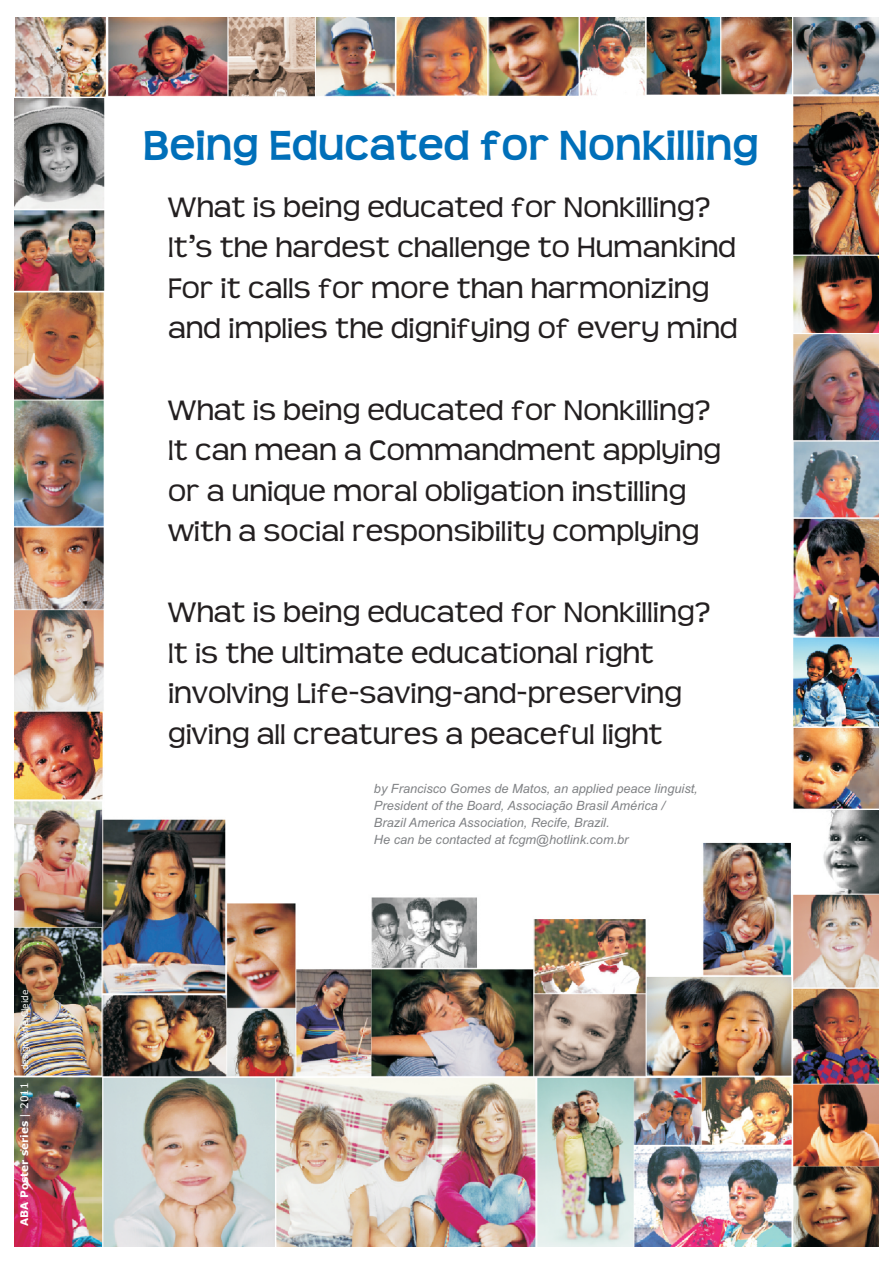
<style>
.page{position:relative;width:893px;height:1263px;background:#fff}
.page>*{position:absolute;margin:0;border:0;box-sizing:border-box;transform-origin:0 0}
.t1{font:700 43.8px "Teen";color:#006fb9}
.t2{font:31.2px/40.5px "Teen";color:#231f20}
.t3{font:italic 12.75px/17px "Arial";color:#808285}
.t4{font:700 10.5px "Verdana";color:#fff}
.s1{font-weight:400}
.s2{font-weight:400;font-size:9px}
</style>
<div class="page">
<img style="left:15px;top:17px;width:863px;height:1229px">
<p class="t4" style="left:20px;top:1226px;width:238px;rotate:-90deg">ABA Poster series <span class="s1">| 2011 |</span> <span class="s2">design Ane Cleide</span></p>
<h1 class="t1" style="left:143px;top:131px;width:617px">Being Educated for Nonkilling</h1>
<p class="t2" style="left:168px;top:189px;width:571px">What is being educated for Nonkilling?<br>It’s the hardest challenge to Humankind For it calls for more than harmonizing and implies the dignifying of every mind</p>
<p class="t2" style="left:168px;top:391px;width:555px">What is being educated for Nonkilling?<br>It can mean a Commandment applying or a unique moral obligation instilling with a social responsibility complying</p>
<p class="t2" style="left:168px;top:594px;width:544px">What is being educated for Nonkilling?<br>It is the ultimate educational right involving Life-saving-and-preserving giving all creatures a peaceful light</p>
<p class="t3" style="left:374px;top:781px;width:325px">by Francisco Gomes de Matos, an applied peace linguist, President of the Board, Associação Brasil América / Brazil America Association, Recife, Brazil.<br>He can be contacted at fcgm@hotlink.com.br</p>
</div>
